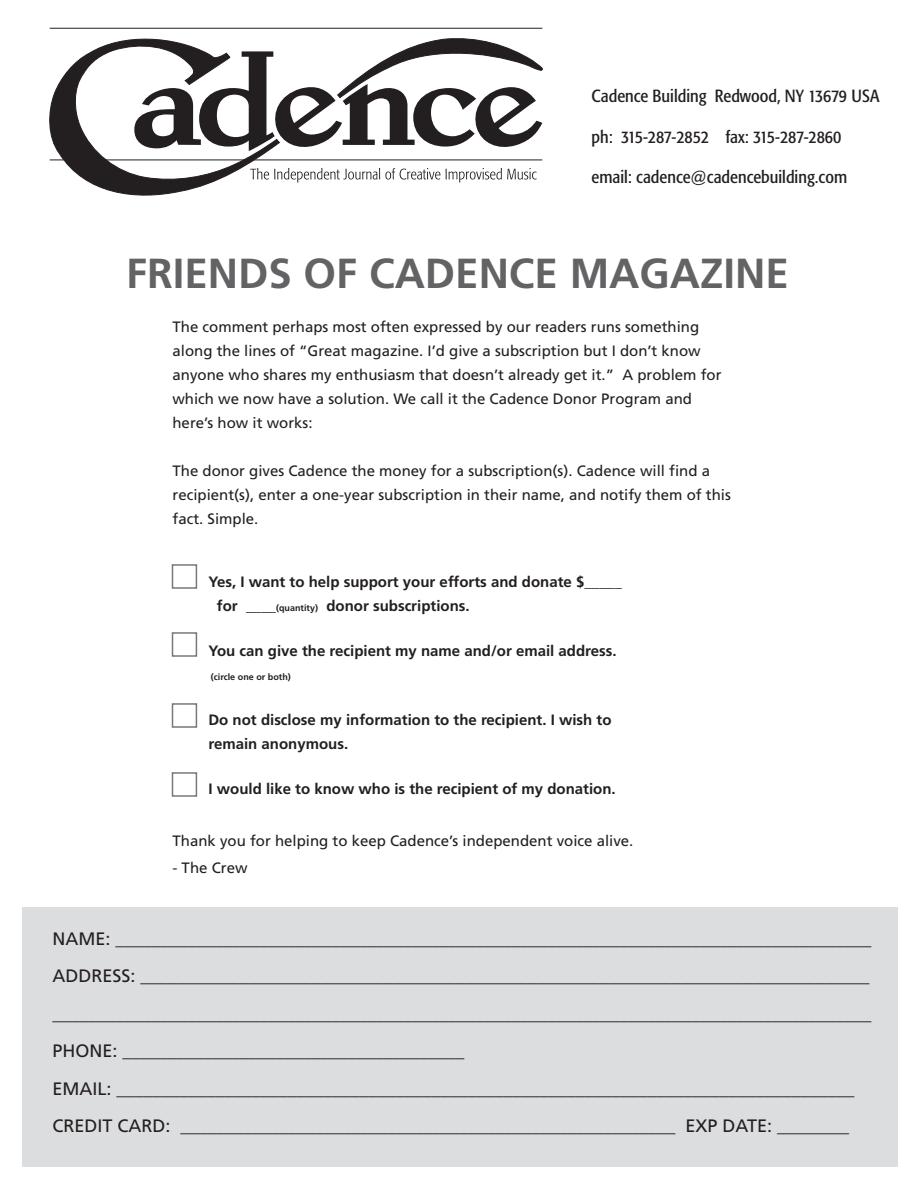
<style>
.page{position:relative;width:918px;height:1188px;background:#fff}
.page>*{position:absolute;margin:0;border:0;box-sizing:border-box;transform-origin:0 0}
.t1{font:700 42px "Frutiger";color:#636366}
.t2{font:18px/37.5px "Frutiger";color:#231f20}
.t3{font:condensed 17.4px "Formata";color:#231f20}
.t4{font:15px/24px "Frutiger";color:#231f20}
.t5{font:700 15px/24px "Frutiger";color:#231f20}
.t6{font:700 9px "Frutiger";color:#231f20}
.s1{font-size:9px}
</style>
<div class="page">
<div style="left:22px;top:908px;width:876px;height:259px;background:#dcdddf"></div>
<hr style="left:50px;top:28px;width:492px;height:1px;background:#231f20">
<svg style="left:50px;top:38px;width:492px;height:157px"></svg>
<div style="left:172px;top:564px;width:25px;height:25px;border:2px solid #76787b"></div>
<div style="left:172px;top:632px;width:25px;height:25px;border:2px solid #76787b"></div>
<div style="left:172px;top:703px;width:25px;height:25px;border:2px solid #76787b"></div>
<div style="left:172px;top:772px;width:25px;height:25px;border:2px solid #76787b"></div>
<p class="t3" style="left:592px;top:86px;width:289px">Cadence Building Redwood, NY 13679 USA</p>
<p class="t3" style="left:592px;top:126px;width:251px">ph: 315-287-2852 fax: 315-287-2860</p>
<p class="t3" style="left:592px;top:167px;width:257px">email: cadence@cadencebuilding.com</p>
<h1 class="t1" style="left:126px;top:249px;width:664px">FRIENDS OF CADENCE MAGAZINE</h1>
<p class="t4" style="left:172px;top:314px;width:551px">The comment perhaps most often expressed by our readers runs something along the lines of “Great magazine. I’d give a subscription but I don’t know anyone who shares my enthusiasm that doesn’t already get it.” A problem for which we now have a solution. We call it the Cadence Donor Program and here’s how it works:</p>
<p class="t4" style="left:172px;top:458px;width:560px">The donor gives Cadence the money for a subscription(s). Cadence will find a recipient(s), enter a one-year subscription in their name, and notify them of this fact. Simple.</p>
<p class="t5" style="left:217px;top:569px;width:407px;text-indent:-8px">Yes, I want to help support your efforts and donate $_____ for ____<span class="s1">(quantity)</span> donor subscriptions.</p>
<p class="t5" style="left:209px;top:638px;width:410px">You can give the recipient my name and/or email address.</p>
<p class="t6" style="left:211px;top:671px;width:81px">(circle one or both)</p>
<p class="t5" style="left:208px;top:707px;width:405px">Do not disclose my information to the recipient. I wish to remain anonymous.</p>
<p class="t5" style="left:208px;top:776px;width:409px">I would like to know who is the recipient of my donation.</p>
<p class="t4" style="left:172px;top:829px;width:462px">Thank you for helping to keep Cadence’s independent voice alive.</p>
<p class="t4" style="left:172px;top:856px;width:77px">- The Crew</p>
<p class="t2" style="left:52px;top:920px;width:820px">NAME: ____________________________________________________________________________________ ADDRESS: _________________________________________________________________________________ ___________________________________________________________________________________________ PHONE: ______________________________________<br>EMAIL: __________________________________________________________________________________ CREDIT CARD: _______________________________________________________ EXP DATE: ________</p>
</div>
